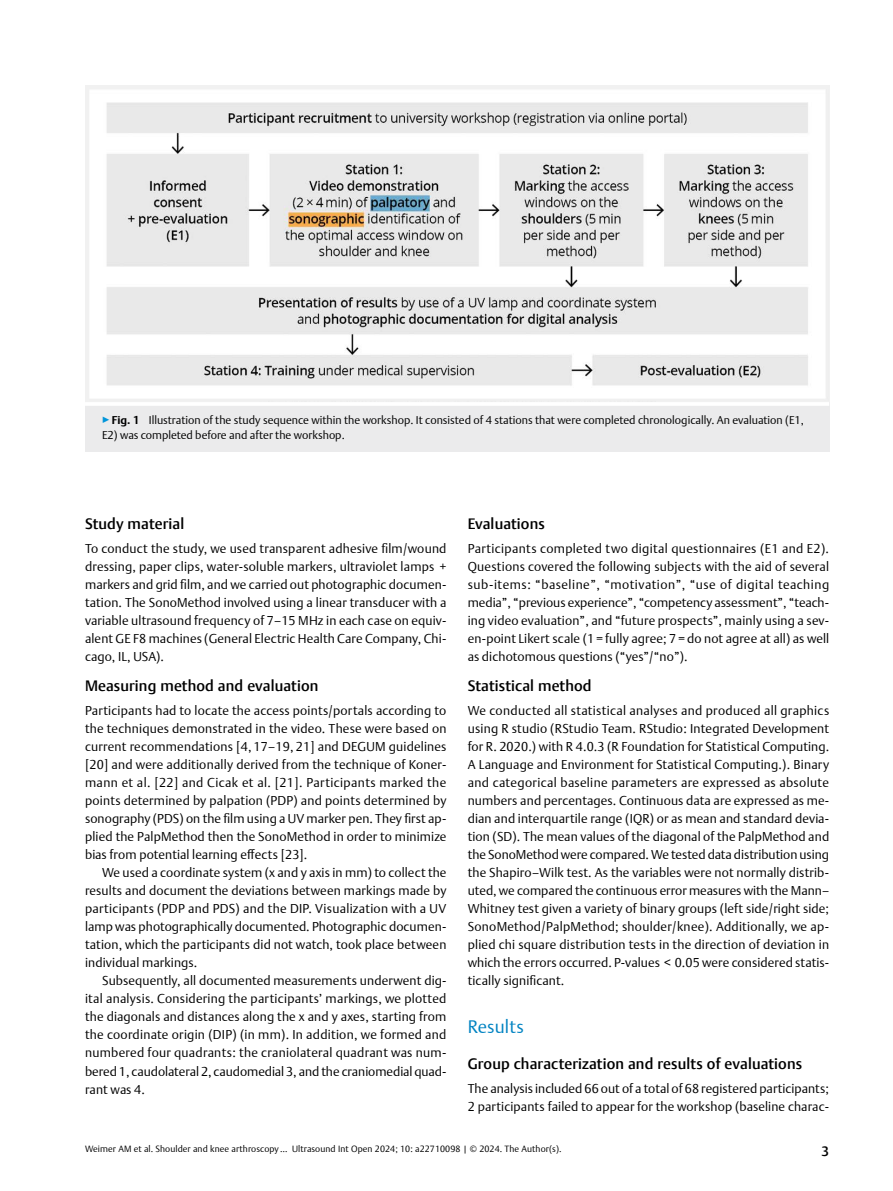
<style>
.page{position:relative;width:893px;height:1191px;background:#fff}
.page>*{position:absolute;margin:0;border:0;box-sizing:border-box;transform-origin:0 0}
.t1{font:300 18px "Thieme Argo 2011";letter-spacing:.01em;color:#0083c2}
.t2{font:500 15px "Thieme Argo 2011";letter-spacing:.01em;color:#000}
.t3{font:500 13.5px "Thieme Argo 2011";color:#000}
.t4{font:300 12.75px/18px "Thieme Argo 2011";letter-spacing:.01em;color:#000;text-align:justify}
.t5{font:300 11.25px/15px "Thieme Argo 2011";color:#000}
.t6{font:300 9px "Thieme Argo 2011";letter-spacing:.01em;color:#000}
.s1{color:#0095da}
.s2{font-weight:700}
</style>
<div class="page">
<img style="left:85px;top:85px;width:744px;height:317px">
<div style="left:85px;top:402px;width:744px;height:50px;background:#ebebec"></div>
<hr style="left:85px;top:402px;width:744px;height:4px;background:#fff">
<p class="t5" style="left:102px;top:412px;width:703px"><span class="s1">▶</span><span class="s2">Fig. 1</span> Illustration of the study sequence within the workshop. It consisted of 4 stations that were completed chronologically. An evaluation (E1,<br>E2) was completed before and after the workshop.</p>
<p class="t2" style="left:85px;top:514px;width:101px">Study material</p>
<p class="t4" style="left:85px;top:539px;width:363px">To conduct the study, we used transparent adhesive film/wound dressing, paper clips, water-soluble markers, ultraviolet lamps + markers and grid film, and we carried out photographic documen&shy;tation. The SonoMethod involved using a linear transducer with a variable ultrasound frequency of 7–15 MHz in each case on equiv&shy;alent GE F8 machines (General Electric Health Care Company, Chi&shy;cago, IL, USA).</p>
<p class="t2" style="left:85px;top:676px;width:235px">Measuring method and evaluation</p>
<p class="t4" style="left:85px;top:701px;width:363px">Participants had to locate the access points/portals according to the techniques demonstrated in the video. These were based on current recommendations [4, 17–19, 21] and DEGUM guidelines [20] and were additionally derived from the technique of Koner&shy;mann et al. [22] and Cicak et al. [21]. Participants marked the points determined by palpation (PDP) and points determined by sonography (PDS) on the film using a UV marker pen. They first ap&shy;plied the PalpMethod then the SonoMethod in order to minimize bias from potential learning effects [23].</p>
<p class="t4" style="left:85px;top:863px;width:363px;text-indent:17px">We used a coordinate system (x and y axis in mm) to collect the results and document the deviations between markings made by participants (PDP and PDS) and the DIP. Visualization with a UV lamp was photographically documented. Photographic documen&shy;tation, which the participants did not watch, took place between individual markings.</p>
<p class="t4" style="left:85px;top:971px;width:363px;text-indent:17px">Subsequently, all documented measurements underwent dig&shy;ital analysis. Considering the participants’ markings, we plotted the diagonals and distances along the x and y axes, starting from the coordinate origin (DIP) (in mm). In addition, we formed and numbered four quadrants: the craniolateral quadrant was num&shy;bered 1, caudolateral 2, caudomedial 3, and the craniomedial quad&shy;rant was 4.</p>
<p class="t2" style="left:468px;top:514px;width:79px">Evaluations</p>
<p class="t4" style="left:468px;top:539px;width:363px">Participants completed two digital questionnaires (E1 and E2).<br>Questions covered the following subjects with the aid of several sub-items: “baseline”, “motivation”, “use of digital teaching media”, “previous experience”, “competency assessment”, “teach&shy;ing video evaluation”, and “future prospects”, mainly using a sev&shy;en-point Likert scale (1 = fully agree; 7 = do not agree at all) as well as dichotomous questions (“yes”/“no”).</p>
<p class="t2" style="left:468px;top:676px;width:125px">Statistical method</p>
<p class="t4" style="left:468px;top:701px;width:363px">We conducted all statistical analyses and produced all graphics using R studio (RStudio Team. RStudio: Integrated Development for R. 2020.) with R 4.0.3 (R Foundation for Statistical Computing.<br>A Language and Environment for Statistical Computing.). Binary and categorical baseline parameters are expressed as absolute numbers and percentages. Continuous data are expressed as me&shy;dian and interquartile range (IQR) or as mean and standard devia&shy;tion (SD). The mean values of the diagonal of the PalpMethod and the SonoMethod were compared. We tested data distribution using the Shapiro–Wilk test. As the variables were not normally distrib&shy;uted, we compared the continuous error measures with the Mann– Whitney test given a variety of binary groups (left side/right side; SonoMethod/PalpMethod; shoulder/knee). Additionally, we ap&shy;plied chi square distribution tests in the direction of deviation in which the errors occurred. P-values &lt; 0.05 were considered statis&shy;tically significant.</p>
<h1 class="t1" style="left:468px;top:1015px;width:58px">Results</h1>
<p class="t2" style="left:468px;top:1054px;width:336px">Group characterization and results of evaluations</p>
<p class="t4" style="left:468px;top:1079px;width:363px">The analysis included 66 out of a total of 68 registered participants;<br>2 participants failed to appear for the workshop (baseline charac-</p>
<p class="t3" style="left:822px;top:1142px;width:9px">3</p>
<p class="t6" style="left:85px;top:1143px;width:478px">Weimer AM et al. Shoulder and knee arthroscopy … Ultrasound Int Open 2024; 10: a22710098 | © 2024. The Author(s).</p>
</div>
